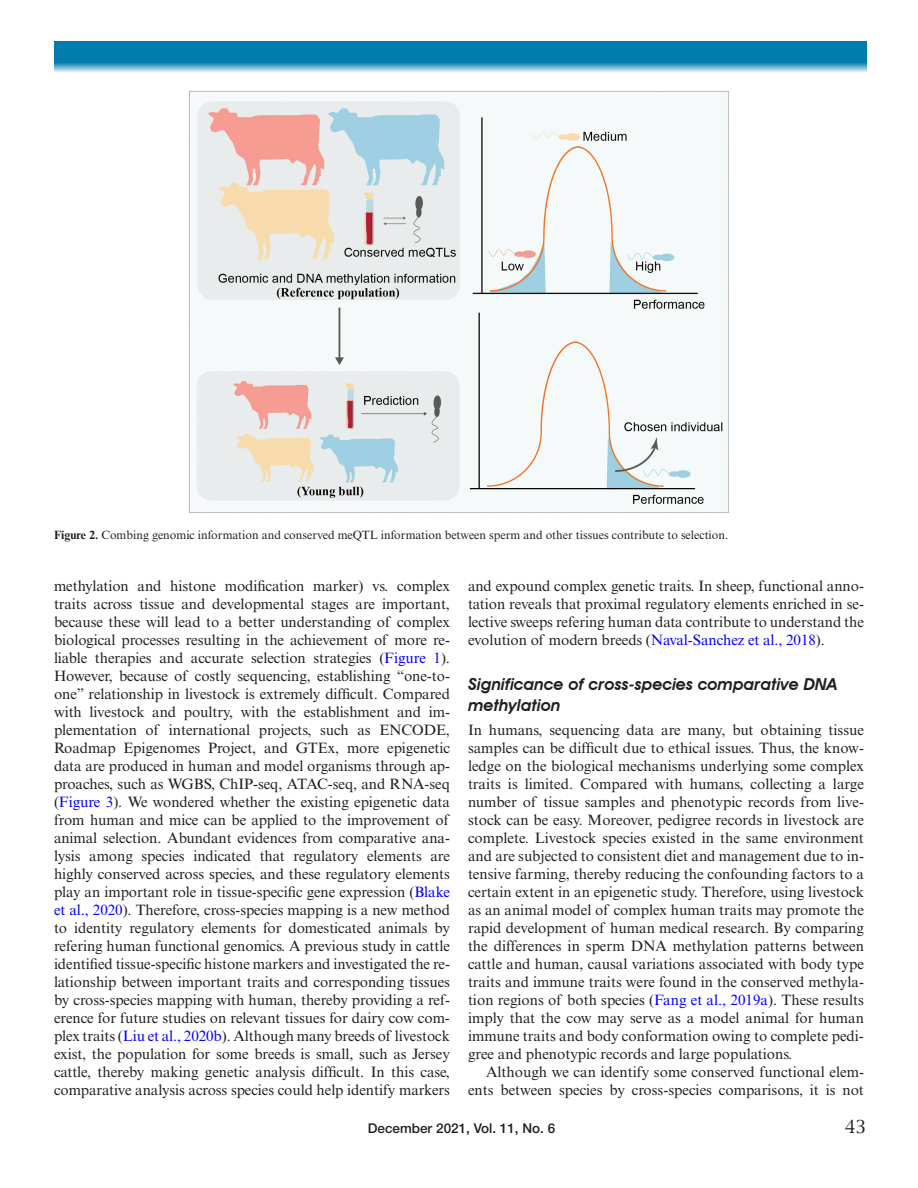
<style>
.page{position:relative;width:918px;height:1188px;background:#fff}
.page>*{position:absolute;margin:0;border:0;box-sizing:border-box;transform-origin:0 0}
.t1{font:18px "Lucida Bright";color:#231f20}
.t2{font:italic 600 16.5px/21px "Avant Garde IT Cby BT";color:#231f20}
.t3{font:15px/18px "Times New Roman MT Std";color:#231f20;text-align:justify}
.t4{font:500 13.5px "Helvetica Neue LT Std";color:#231f20}
.t5{font:12px "Times New Roman MT Std";color:#231f20}
.s1{font-weight:700}
.s2{color:#00f}
</style>
<div class="page">
<svg style="left:54px;top:41px;width:813px;height:31px;background:#238eb8"></svg>
<img style="left:189px;top:91px;width:540px;height:422px">
<p class="t5" style="left:54px;top:528px;width:676px"><span class="s1">Figure 2.</span> Combing genomic information and conserved meQTL information between sperm and other tissues contribute to selection.</p>
<p class="t3" style="left:54px;top:577px;width:398px">methylation and histone modification marker) vs. complex traits across tissue and developmental stages are important, because these will lead to a better understanding of complex biological processes resulting in the achievement of more re&shy;liable therapies and accurate selection strategies (<span class="s2">Figure 1</span>).<br>However, because of costly sequencing, establishing “one-to&shy;one” relationship in livestock is extremely difficult. Compared with livestock and poultry, with the establishment and im&shy;plementation of international projects, such as ENCODE, Roadmap Epigenomes Project, and GTEx, more epigenetic data are produced in human and model organisms through ap&shy;proaches, such as WGBS, ChIP-seq, ATAC-seq, and RNA-seq (<span class="s2">Figure 3</span>). We wondered whether the existing epigenetic data from human and mice can be applied to the improvement of animal selection. Abundant evidences from comparative ana&shy;lysis among species indicated that regulatory elements are highly conserved across species, and these regulatory elements play an important role in tissue-specific gene expression (<span class="s2">Blake et al., 2020</span>). Therefore, cross-species mapping is a new method to identity regulatory elements for domesticated animals by refering human functional genomics. A previous study in cattle identified tissue-specific histone markers and investigated the re&shy;lationship between important traits and corresponding tissues by cross-species mapping with human, thereby providing a ref&shy;erence for future studies on relevant tissues for dairy cow com&shy;plex traits (<span class="s2">Liu et al., 2020b</span>). Although many breeds of livestock exist, the population for some breeds is small, such as Jersey cattle, thereby making genetic analysis difficult. In this case, comparative analysis across species could help identify markers</p>
<p class="t3" style="left:468px;top:577px;width:398px">and expound complex genetic traits. In sheep, functional anno&shy;tation reveals that proximal regulatory elements enriched in se&shy;lective sweeps refering human data contribute to understand the evolution of modern breeds (<span class="s2">Naval-Sanchez et al., 2018</span>).</p>
<p class="t2" style="left:468px;top:674px;width:371px">Significance of cross-species comparative DNA methylation</p>
<p class="t3" style="left:468px;top:721px;width:398px">In humans, sequencing data are many, but obtaining tissue samples can be difficult due to ethical issues. Thus, the know&shy;ledge on the biological mechanisms underlying some complex traits is limited. Compared with humans, collecting a large number of tissue samples and phenotypic records from live&shy;stock can be easy. Moreover, pedigree records in livestock are complete. Livestock species existed in the same environment and are subjected to consistent diet and management due to in&shy;tensive farming, thereby reducing the confounding factors to a certain extent in an epigenetic study. Therefore, using livestock as an animal model of complex human traits may promote the rapid development of human medical research. By comparing the differences in sperm DNA methylation patterns between cattle and human, causal variations associated with body type traits and immune traits were found in the conserved methyla&shy;tion regions of both species (<span class="s2">Fang et al., 2019a</span>). These results imply that the cow may serve as a model animal for human immune traits and body conformation owing to complete pedi&shy;gree and phenotypic records and large populations.</p>
<p class="t3" style="left:468px;top:1063px;width:398px;text-align:right">Although we can identify some conserved functional elem&shy;ents between species by cross-species comparisons, it is not</p>
<p class="t4" style="left:368px;top:1120px;width:189px">December 2021, Vol. 11, No. 6</p>
<p class="t1" style="left:845px;top:1116px;width:23px">43</p>
</div>
